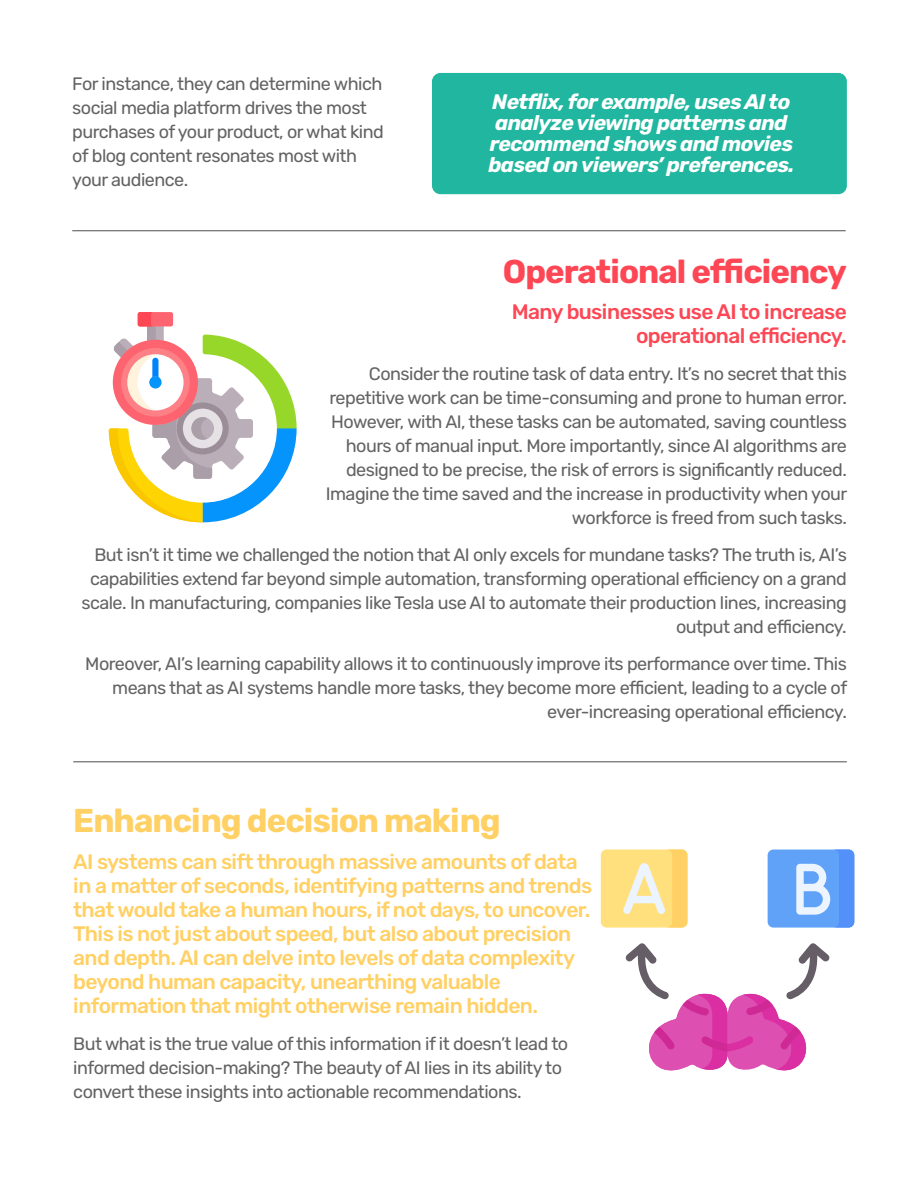
<style>
.page{position:relative;width:918px;height:1188px;background:#fff}
.page>*{position:absolute;margin:0;border:0;box-sizing:border-box;transform-origin:0 0}
.t1{font:700 33px "Rubik";letter-spacing:-.03em;color:#ffd064}
.t2{font:700 33px "Rubik";letter-spacing:-.03em;color:#fd4755}
.t3{font:500 21px/24px "Rubik";letter-spacing:-.03em;color:#ffd064}
.t4{font:italic 700 21px/20.9px "Rubik";letter-spacing:-.03em;color:#fff;text-align:center}
.t5{font:500 21px/24px "Rubik";letter-spacing:-.03em;color:#fd4755;text-align:right}
.t6{font:18px/24px "Rubik";letter-spacing:-.03em;color:#646363;text-align:right}
</style>
<div class="page">
<div style="left:432px;top:73px;width:415px;height:121px;background:#20b69f;border-radius:9px"></div>
<hr style="left:72px;top:231px;width:774px;height:1px;background:#4d4d4d">
<hr style="left:73px;top:762px;width:774px;height:1px;background:#4d4d4d">
<div style="left:601px;top:850px;width:87px;height:78px;background:#ffe07d;border-radius:6px"></div>
<div style="left:768px;top:850px;width:86px;height:78px;background:#61a2f9;border-radius:6px"></div>
<svg style="left:623px;top:850px;width:65px;height:78px"></svg>
<svg style="left:796px;top:850px;width:58px;height:78px"></svg>
<svg style="left:625px;top:943px;width:205px;height:128px"></svg>
<svg style="left:109px;top:312px;width:188px;height:210px"></svg>
<p class="t6" style="left:72px;top:72px;width:313px;text-align:left">For instance, they can determine which social media platform drives the most purchases of your product, or what kind of blog content resonates most with your audience.</p>
<p class="t4" style="left:488px;top:92px;width:308px">Netflix, for example, uses AI to analyze viewing patterns and recommend shows and movies based on viewers’ preferences.</p>
<h1 class="t2" style="left:503px;top:253px;width:345px">Operational efficiency</h1>
<p class="t5" style="left:512px;top:301px;width:337px">Many businesses use AI to increase operational efficiency.</p>
<p class="t6" style="left:326px;top:362px;width:523px">Consider the routine task of data entry. It’s no secret that this repetitive work can be time-consuming and prone to human error.<br>However, with AI, these tasks can be automated, saving countless hours of manual input. More importantly, since AI algorithms are designed to be precise, the risk of errors is significantly reduced.<br>Imagine the time saved and the increase in productivity when your workforce is freed from such tasks.</p>
<p class="t6" style="left:81px;top:543px;width:767px">But isn’t it time we challenged the notion that AI only excels for mundane tasks? The truth is, AI’s capabilities extend far beyond simple automation, transforming operational efficiency on a grand scale. In manufacturing, companies like Tesla use AI to automate their production lines, increasing output and efficiency.</p>
<p class="t6" style="left:85px;top:652px;width:763px">Moreover, AI’s learning capability allows it to continuously improve its performance over time. This means that as AI systems handle more tasks, they become more efficient, leading to a cycle of ever-increasing operational efficiency.</p>
<h1 class="t1" style="left:73px;top:802px;width:429px">Enhancing decision making</h1>
<p class="t3" style="left:73px;top:850px;width:520px">AI systems can sift through massive amounts of data in a matter of seconds, identifying patterns and trends that would take a human hours, if not days, to uncover.<br>This is not just about speed, but also about precision and depth. AI can delve into levels of data complexity beyond human capacity, unearthing valuable information that might otherwise remain hidden.</p>
<p class="t6" style="left:73px;top:1032px;width:496px;text-align:left">But what is the true value of this information if it doesn’t lead to informed decision-making? The beauty of AI lies in its ability to convert these insights into actionable recommendations.</p>
</div>
